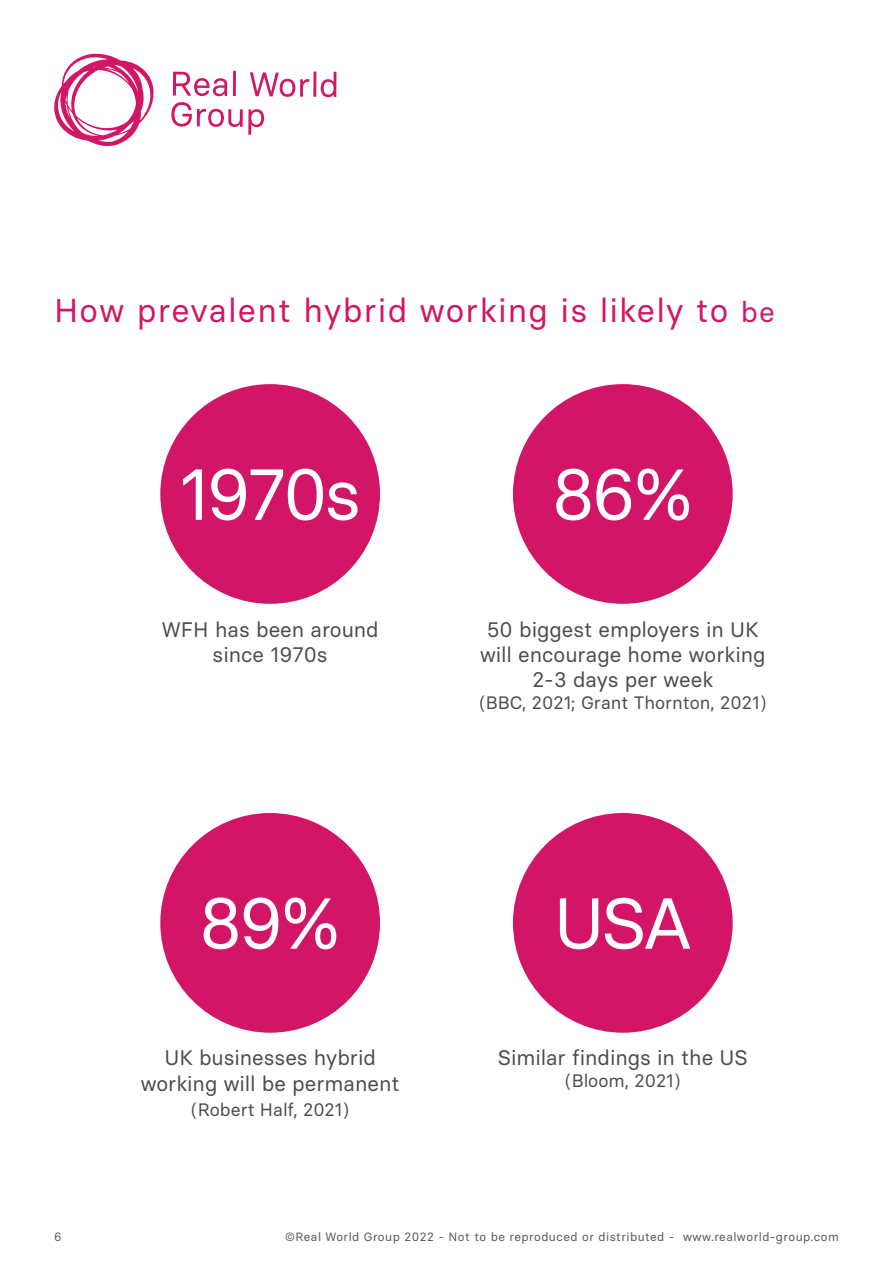
<style>
.page{position:relative;width:893px;height:1263px;background:#fff}
.page>*{position:absolute;margin:0;border:0;box-sizing:border-box;transform-origin:0 0}
.t1{font:72px "Basier Square";letter-spacing:-.05em;color:#fff}
.t2{font:33px "Basier Square";letter-spacing:.04em;color:#d31565}
.t3{font:21px/25.2px "Basier Square";color:#4c4d4e;text-align:center}
.t4{font:18px "Basier Square";color:#4c4d4e}
.t5{font:12px "Basier Square";letter-spacing:.04em;color:#585856}
.s1{font-size:28.5px}
</style>
<div class="page">
<svg style="left:54px;top:54px;width:100px;height:92px"></svg>
<hr style="left:233px;top:71px;width:3px;height:25px;background:#d31565">
<hr style="left:313px;top:72px;width:3px;height:25px;background:#d31565">
<svg style="left:321px;top:72px;width:15px;height:25px"></svg>
<svg style="left:171px;top:72px;width:138px;height:63px"></svg>
<div style="left:160px;top:384px;width:220px;height:220px;background:#d31567;border-radius:50%"></div>
<div style="left:160px;top:813px;width:220px;height:220px;background:#d31567;border-radius:50%"></div>
<div style="left:513px;top:384px;width:220px;height:220px;background:#d31567;border-radius:50%"></div>
<div style="left:513px;top:813px;width:220px;height:220px;background:#d31567;border-radius:50%"></div>
<h2 class="t2" style="left:54px;top:290px;width:722px">How prevalent hybrid working is likely to <span class="s1">be</span></h2>
<h1 class="t1" style="left:179px;top:449px;width:183px">1970s</h1>
<p class="t3" style="left:162px;top:616px;width:218px">WFH has been around since 1970s</p>
<h1 class="t1" style="left:199px;top:878px;width:144px">89%</h1>
<p class="t3" style="left:141px;top:1045px;width:260px">UK businesses hybrid working will be permanent</p>
<p class="t4" style="left:191px;top:1098px;width:159px">(Robert Half, 2021)</p>
<h1 class="t1" style="left:552px;top:449px;width:144px">86%</h1>
<p class="t3" style="left:480px;top:616px;width:287px">50 biggest employers in UK will encourage home working<br>2-3 days per week</p>
<p class="t4" style="left:479px;top:691px;width:288px">(BBC, 2021; Grant Thornton, 2021)</p>
<h1 class="t1" style="left:553px;top:878px;width:140px">USA</h1>
<p class="t3" style="left:498px;top:1045px;width:252px">Similar findings in the US</p>
<p class="t4" style="left:565px;top:1069px;width:117px">(Bloom, 2021)</p>
<p class="t5" style="left:54px;top:1229px;width:9px">6</p>
<p class="t5" style="left:285px;top:1229px;width:555px">©Real World Group 2022 - Not to be reproduced or distributed - www.realworld-group.com</p>
</div>
